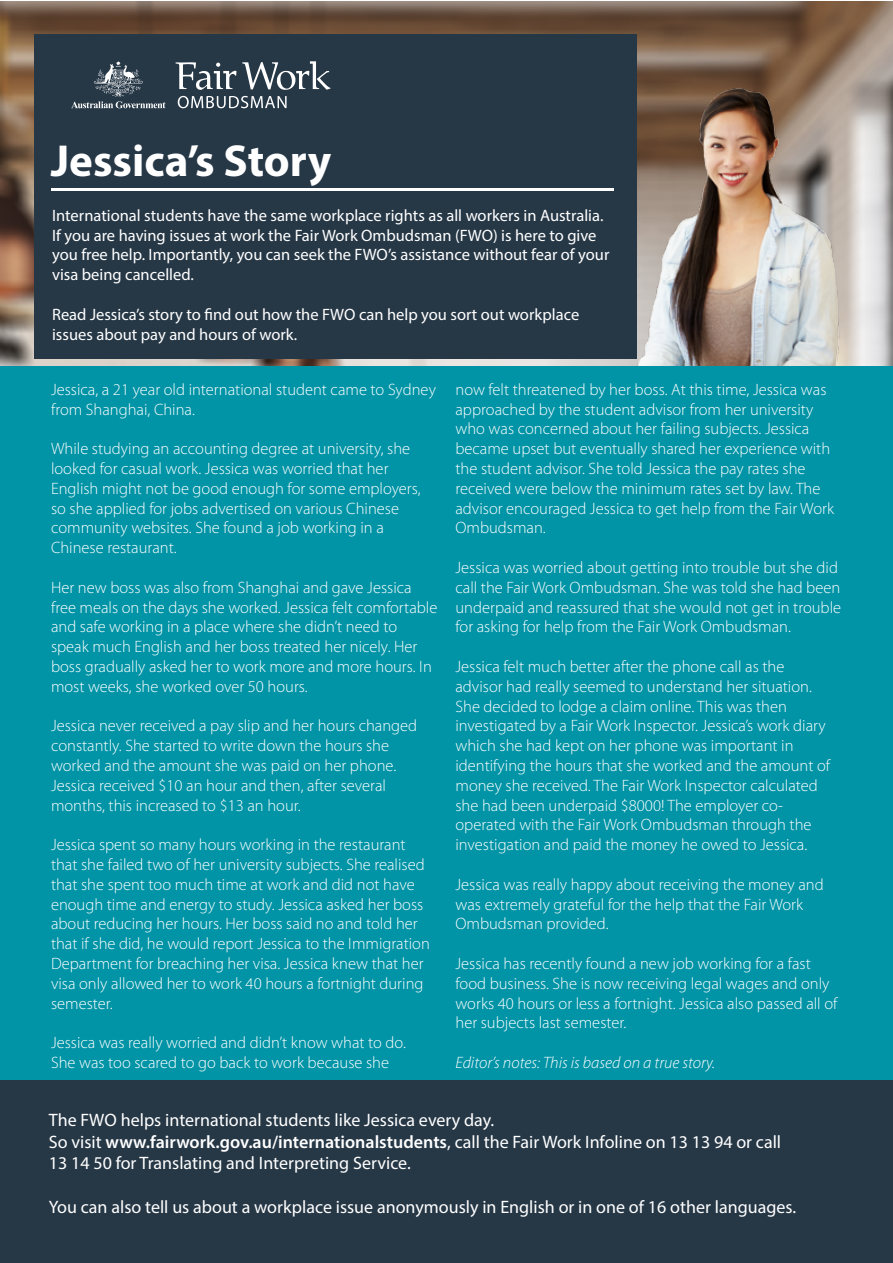
<style>
.page{position:relative;width:893px;height:1263px;background:#fff}
.page>*{position:absolute;margin:0;border:0;box-sizing:border-box;transform-origin:0 0}
.t1{font:700 45px "Myriad Pro";color:#fff}
.t2{font:18px/21.6px "Myriad Pro";color:#fff}
.t3{font:300 16.5px/19.8px "Myriad Pro";color:#fff}
.t4{font:16.5px/19.8px "Myriad Pro";color:#fff}
.t5{font:italic 300 16.5px "Myriad Pro";color:#fff}
.s1{font-weight:600}
</style>
<div class="page">
<div style="left:0;top:980px;width:893px;height:283px;background:#263746"></div>
<img style="left:0;top:1px;width:893px;height:365px">
<img style="left:636px;top:85px;width:226px;height:281px">
<div style="left:34px;top:34px;width:602px;height:324px;background:#263746"></div>
<hr style="left:51px;top:189px;width:562px;height:2px;background:#fff">
<svg style="left:71px;top:61px;width:94px;height:47px"></svg>
<svg style="left:178px;top:96px;width:109px;height:12px"></svg>
<svg style="left:176px;top:62px;width:60px;height:28px"></svg>
<svg style="left:242px;top:61px;width:88px;height:29px"></svg>
<div style="left:0;top:366px;width:893px;height:713px;background:#0094a6"></div>
<p class="t1" style="left:51px;top:131px;width:282px">Jessica’s Story</p>
<p class="t4" style="left:52px;top:205px;width:559px">International students have the same workplace rights as all workers in Australia.<br>If you are having issues at work the Fair Work Ombudsman (FWO) is here to give you free help. Importantly, you can seek the FWO’s assistance without fear of your visa being cancelled.</p>
<p class="t4" style="left:52px;top:304px;width:529px">Read Jessica’s story to find out how the FWO can help you sort out workplace issues about pay and hours of work.</p>
<p class="t3" style="left:51px;top:379px;width:386px">Jessica, a 21 year old international student came to Sydney from Shanghai, China.</p>
<p class="t3" style="left:51px;top:439px;width:371px">While studying an accounting degree at university, she looked for casual work. Jessica was worried that her English might not be good enough for some employers, so she applied for jobs advertised on various Chinese community websites. She found a job working in a Chinese restaurant.</p>
<p class="t3" style="left:51px;top:577px;width:388px">Her new boss was also from Shanghai and gave Jessica free meals on the days she worked. Jessica felt comfortable and safe working in a place where she didn’t need to speak much English and her boss treated her nicely. Her boss gradually asked her to work more and more hours. In most weeks, she worked over 50 hours.</p>
<p class="t3" style="left:51px;top:716px;width:368px">Jessica never received a pay slip and her hours changed constantly. She started to write down the hours she worked and the amount she was paid on her phone.<br>Jessica received $10 an hour and then, after several months, this increased to $13 an hour.</p>
<p class="t3" style="left:51px;top:835px;width:380px">Jessica spent so many hours working in the restaurant that she failed two of her university subjects. She realised that she spent too much time at work and did not have enough time and energy to study. Jessica asked her boss about reducing her hours. Her boss said no and told her that if she did, he would report Jessica to the Immigration Department for breaching her visa. Jessica knew that her visa only allowed her to work 40 hours a fortnight during semester.</p>
<p class="t3" style="left:51px;top:1033px;width:356px">Jessica was really worried and didn’t know what to do.<br>She was too scared to go back to work because she</p>
<p class="t3" style="left:455px;top:379px;width:380px">now felt threatened by her boss. At this time, Jessica was approached by the student advisor from her university who was concerned about her failing subjects. Jessica became upset but eventually shared her experience with the student advisor. She told Jessica the pay rates she received were below the minimum rates set by law. The advisor encouraged Jessica to get help from the Fair Work Ombudsman.</p>
<p class="t3" style="left:455px;top:557px;width:387px">Jessica was worried about getting into trouble but she did call the Fair Work Ombudsman. She was told she had been underpaid and reassured that she would not get in trouble for asking for help from the Fair Work Ombudsman.</p>
<p class="t3" style="left:455px;top:656px;width:376px">Jessica felt much better after the phone call as the advisor had really seemed to understand her situation.<br>She decided to lodge a claim online. This was then investigated by a Fair Work Inspector. Jessica’s work diary which she had kept on her phone was important in identifying the hours that she worked and the amount of money she received. The Fair Work Inspector calculated she had been underpaid $8000! The employer co&shy;operated with the Fair Work Ombudsman through the investigation and paid the money he owed to Jessica.</p>
<p class="t3" style="left:455px;top:874px;width:370px">Jessica was really happy about receiving the money and was extremely grateful for the help that the Fair Work<br>Ombudsman provided.</p>
<p class="t3" style="left:455px;top:953px;width:384px">Jessica has recently found a new job working for a fast food business. She is now receiving legal wages and only works 40 hours or less a fortnight. Jessica also passed all of her subjects last semester.</p>
<p class="t5" style="left:455px;top:1053px;width:261px">Editor’s notes: This is based on a true story.</p>
<p class="t2" style="left:49px;top:1109px;width:734px">The FWO helps international students like Jessica every day.<br>So visit <span class="s1">www.fairwork.gov.au/internationalstudents</span>, call the Fair Work Infoline on 13 13 94 or call<br>13 14 50 for Translating and Interpreting Service.</p>
<p class="t2" style="left:49px;top:1195px;width:749px">You can also tell us about a workplace issue anonymously in English or in one of 16 other languages.</p>
</div>
